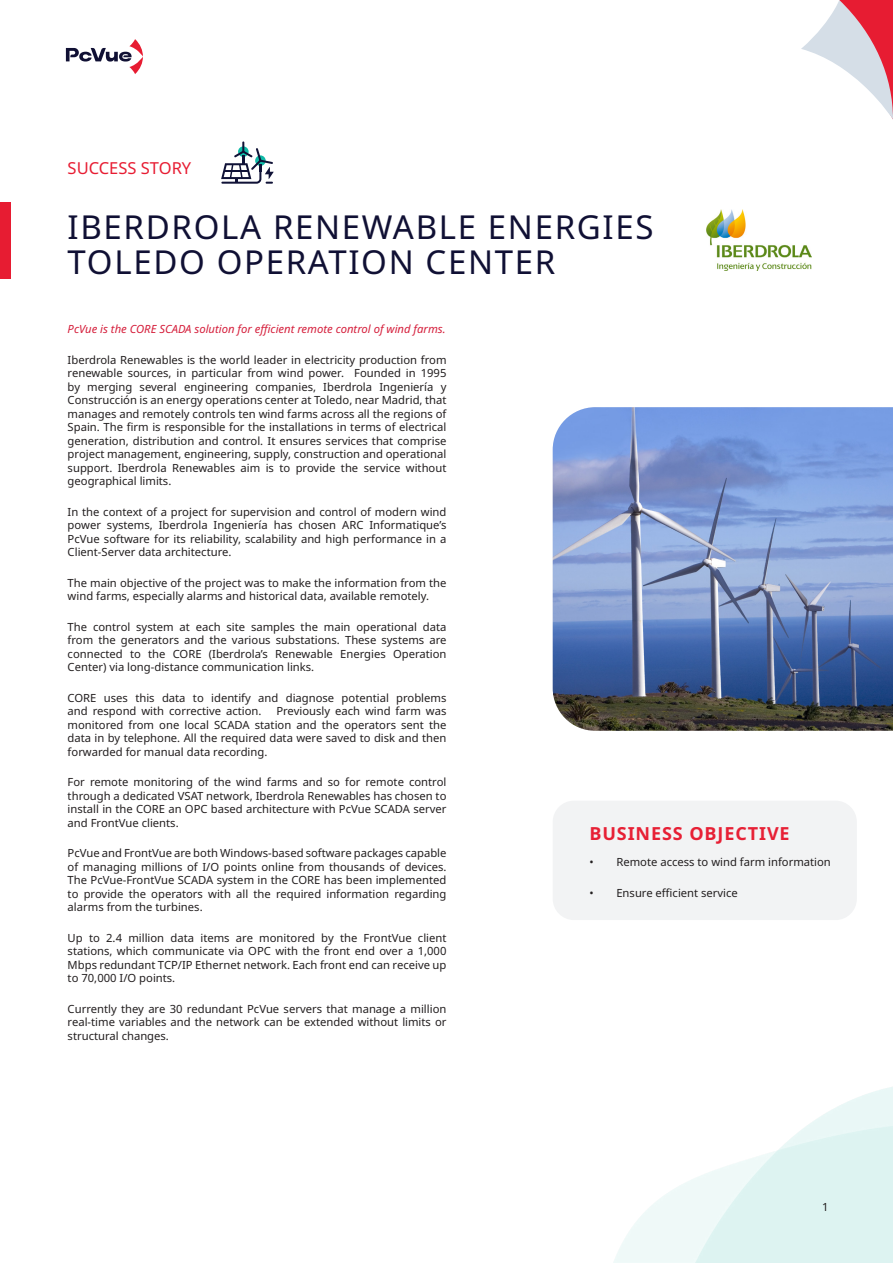
<style>
.page{position:relative;width:893px;height:1263px;background:#fff}
.page>*{position:absolute;margin:0;border:0;box-sizing:border-box;transform-origin:0 0}
.t1{font:33px "Noto Sans";letter-spacing:.05em;color:#101034}
.t2{font:700 18px "Noto Sans";letter-spacing:.05em;color:#e72035}
.t3{font:16.5px "Noto Sans";color:#e71c32}
.t4{font:11.25px/13.5px "Noto Sans";color:#231f20;text-align:justify}
.t5{font:italic 11.25px "Noto Sans";color:#d51e3b}
</style>
<div class="page">
<svg style="left:66px;top:39px;width:77px;height:35px"></svg>
<div style="left:0;top:202px;width:10px;height:77px;background:#e71c32"></div>
<img style="left:553px;top:407px;width:340px;height:324px">
<svg style="left:221px;top:141px;width:53px;height:43px"></svg>
<img style="left:706px;top:209px;width:106px;height:62px">
<div style="left:553px;top:801px;width:304px;height:119px;background:#f2f3f4;border-radius:21px"></div>
<svg style="left:801px;top:0;width:92px;height:119px"></svg>
<p class="t3" style="left:68px;top:157px;width:125px">SUCCESS STORY</p>
<p class="t1" style="left:68px;top:204px;width:587px">IBERDROLA RENEWABLE ENERGIES</p>
<p class="t1" style="left:68px;top:239px;width:489px">TOLEDO OPERATION CENTER</p>
<p class="t5" style="left:68px;top:321px;width:379px">PcVue is the CORE SCADA solution for efficient remote control of wind farms.</p>
<p class="t4" style="left:68px;top:353px;width:380px">Iberdrola Renewables is the world leader in electricity production from renewable sources, in particular from wind power. Founded in 1995 by merging several engineering companies, Iberdrola Ingeniería y Construcción is an energy operations center at Toledo, near Madrid, that manages and remotely controls ten wind farms across all the regions of Spain. The firm is responsible for the installations in terms of electrical generation, distribution and control. It ensures services that comprise project management, engineering, supply, construction and operational support. Iberdrola Renewables aim is to provide the service without geographical limits.</p>
<p class="t4" style="left:68px;top:505px;width:380px">In the context of a project for supervision and control of modern wind power systems, Iberdrola Ingeniería has chosen ARC Informatique’s PcVue software for its reliability, scalability and high performance in a Client-Server data architecture.</p>
<p class="t4" style="left:68px;top:576px;width:380px">The main objective of the project was to make the information from the wind farms, especially alarms and historical data, available remotely.</p>
<p class="t4" style="left:68px;top:620px;width:380px">The control system at each site samples the main operational data from the generators and the various substations. These systems are connected to the CORE (Iberdrola’s Renewable Energies Operation Center) via long-distance communication links.</p>
<p class="t4" style="left:68px;top:691px;width:380px">CORE uses this data to identify and diagnose potential problems and respond with corrective action.</p>
<p class="t4" style="left:68px;top:705px;width:380px;text-indent:209px">Previously each wind farm was monitored from one local SCADA station and the operators sent the data in by telephone. All the required data were saved to disk and then forwarded for manual data recording.</p>
<p class="t4" style="left:68px;top:776px;width:380px">For remote monitoring of the wind farms and so for remote control through a dedicated VSAT network, Iberdrola Renewables has chosen to install in the CORE an OPC based architecture with PcVue SCADA server and FrontVue clients.</p>
<p class="t4" style="left:68px;top:847px;width:380px">PcVue and FrontVue are both Windows-based software packages capable of managing millions of I/O points online from thousands of devices.<br>The PcVue-FrontVue SCADA system in the CORE has been implemented to provide the operators with all the required information regarding alarms from the turbines.</p>
<p class="t4" style="left:68px;top:931px;width:380px">Up to 2.4 million data items are monitored by the FrontVue client stations, which communicate via OPC with the front end over a 1,000<br>Mbps redundant TCP/IP Ethernet network. Each front end can receive up to 70,000 I/O points.</p>
<p class="t4" style="left:68px;top:1002px;width:380px">Currently they are 30 redundant PcVue servers that manage a million real-time variables and the network can be extended without limits or structural changes.</p>
<p class="t2" style="left:589px;top:821px;width:202px">BUSINESS OBJECTIVE</p>
<p class="t4" style="left:589px;top:855px;width:243px">• Remote access to wind farm information</p>
<p class="t4" style="left:589px;top:886px;width:150px">• Ensure efficient service</p>
<p class="t4" style="left:822px;top:1201px;width:8px">1</p>
</div>
